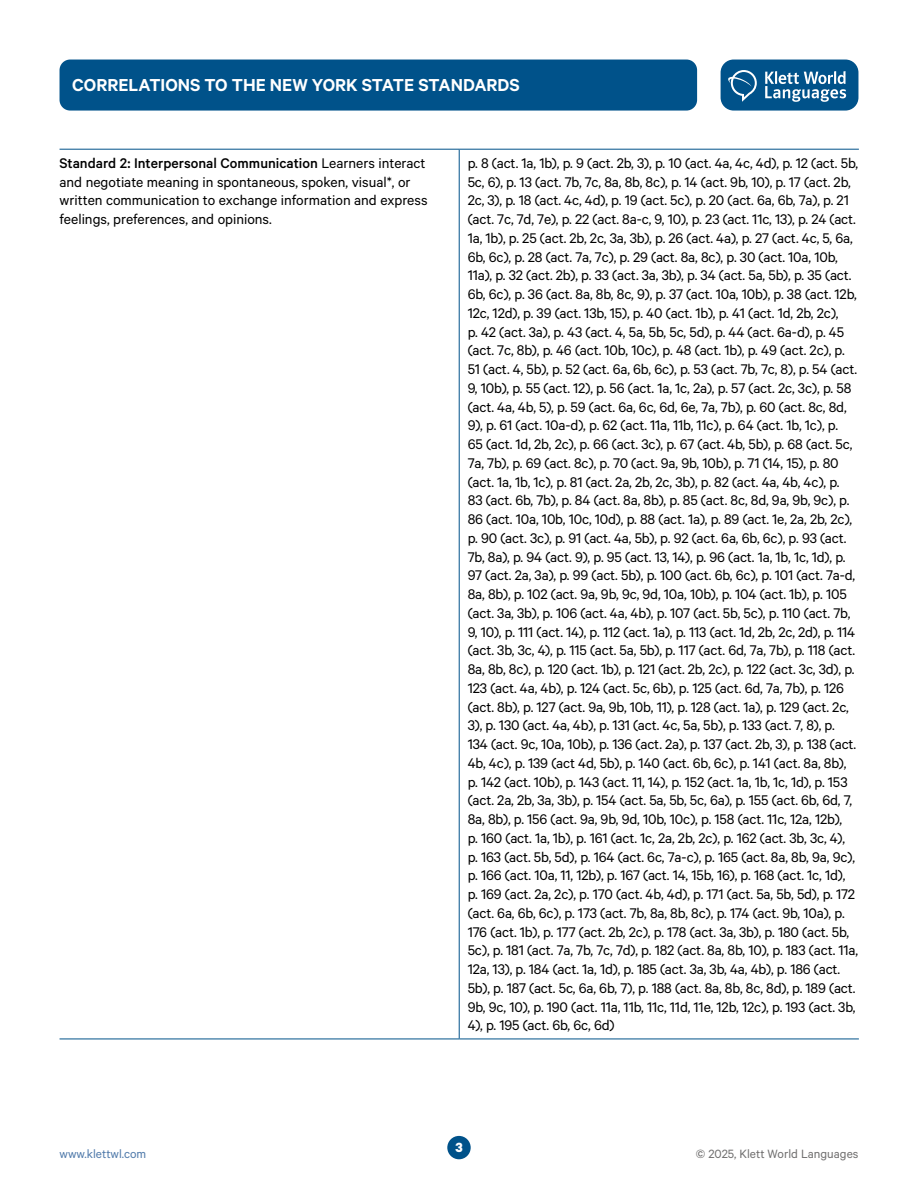
<style>
.page{position:relative;width:918px;height:1188px;background:#fff}
.page>*{position:absolute;margin:0;border:0;box-sizing:border-box;transform-origin:0 0}
.t1{font:600 19.5px "Calibre";color:#fff}
._000_tablas_texto_1_5_medium{font:15.75px/18.8px "Calibre";letter-spacing:-.01em;color:#000}
._000_tablas_texto{font:15.75px/18.8px "Calibre";color:#000}
.t2{font:700 15px "Calibre";color:#fff}
.t3{font:13.5px "Calibre";color:#706f6f}
.t4{font:13.5px "Calibre";color:#517bab}
.s1{font-weight:500}
</style>
<div class="page">
<div style="left:447px;top:1136px;width:24px;height:23px;background:#00528a;border-radius:50%"></div>
<div style="left:721px;top:60px;width:137px;height:51px;background:#00528a;border-radius:13px"></div>
<svg style="left:765px;top:71px;width:81px;height:31px"></svg>
<svg style="left:728px;top:70px;width:29px;height:32px"></svg>
<div style="left:60px;top:60px;width:637px;height:51px;background:#00528a;border-radius:11px"></div>
<hr style="left:459px;top:149px;width:400px;height:1px;background:#00528a">
<hr style="left:459px;top:1039px;width:400px;height:1px;background:#00528a">
<hr style="left:60px;top:149px;width:399px;height:1px;background:#00528a">
<hr style="left:459px;top:150px;width:1px;height:889px;background:#00528a">
<hr style="left:60px;top:1039px;width:399px;height:1px;background:#00528a">
<p class="t1" style="left:72px;top:74px;width:449px">CORRELATIONS TO THE NEW YORK STATE STANDARDS</p>
<p class="_000_tablas_texto" style="left:60px;top:153px;width:370px"><span class="s1">Standard 2: Interpersonal Communication</span> Learners interact and negotiate meaning in spontaneous, spoken, visual*, or written communication to exchange information and express feelings, preferences, and opinions.</p>
<p class="_000_tablas_texto_1_5_medium" style="left:468px;top:153px;width:392px">p. 8 (act. 1a, 1b), p. 9 (act. 2b, 3), p. 10 (act. 4a, 4c, 4d), p. 12 (act. 5b, 5c, 6), p. 13 (act. 7b, 7c, 8a, 8b, 8c), p. 14 (act. 9b, 10), p. 17 (act. 2b, 2c, 3), p. 18 (act. 4c, 4d), p. 19 (act. 5c), p. 20 (act. 6a, 6b, 7a), p. 21 (act. 7c, 7d, 7e), p. 22 (act. 8a-c, 9, 10), p. 23 (act. 11c, 13), p. 24 (act.<br>1a, 1b), p. 25 (act. 2b, 2c, 3a, 3b), p. 26 (act. 4a), p. 27 (act. 4c, 5, 6a, 6b, 6c), p. 28 (act. 7a, 7c), p. 29 (act. 8a, 8c), p. 30 (act. 10a, 10b, 11a), p. 32 (act. 2b), p. 33 (act. 3a, 3b), p. 34 (act. 5a, 5b), p. 35 (act.<br>6b, 6c), p. 36 (act. 8a, 8b, 8c, 9), p. 37 (act. 10a, 10b), p. 38 (act. 12b, 12c, 12d), p. 39 (act. 13b, 15), p. 40 (act. 1b), p. 41 (act. 1d, 2b, 2c),<br>p. 42 (act. 3a), p. 43 (act. 4, 5a, 5b, 5c, 5d), p. 44 (act. 6a-d), p. 45 (act. 7c, 8b), p. 46 (act. 10b, 10c), p. 48 (act. 1b), p. 49 (act. 2c), p.<br>51 (act. 4, 5b), p. 52 (act. 6a, 6b, 6c), p. 53 (act. 7b, 7c, 8), p. 54 (act.<br>9, 10b), p. 55 (act. 12), p. 56 (act. 1a, 1c, 2a), p. 57 (act. 2c, 3c), p. 58 (act. 4a, 4b, 5), p. 59 (act. 6a, 6c, 6d, 6e, 7a, 7b), p. 60 (act. 8c, 8d, 9), p. 61 (act. 10a-d), p. 62 (act. 11a, 11b, 11c), p. 64 (act. 1b, 1c), p.<br>65 (act. 1d, 2b, 2c), p. 66 (act. 3c), p. 67 (act. 4b, 5b), p. 68 (act. 5c, 7a, 7b), p. 69 (act. 8c), p. 70 (act. 9a, 9b, 10b), p. 71 (14, 15), p. 80 (act. 1a, 1b, 1c), p. 81 (act. 2a, 2b, 2c, 3b), p. 82 (act. 4a, 4b, 4c), p.<br>83 (act. 6b, 7b), p. 84 (act. 8a, 8b), p. 85 (act. 8c, 8d, 9a, 9b, 9c), p.<br>86 (act. 10a, 10b, 10c, 10d), p. 88 (act. 1a), p. 89 (act. 1e, 2a, 2b, 2c), p. 90 (act. 3c), p. 91 (act. 4a, 5b), p. 92 (act. 6a, 6b, 6c), p. 93 (act.<br>7b, 8a), p. 94 (act. 9), p. 95 (act. 13, 14), p. 96 (act. 1a, 1b, 1c, 1d), p.<br>97 (act. 2a, 3a), p. 99 (act. 5b), p. 100 (act. 6b, 6c), p. 101 (act. 7a-d, 8a, 8b), p. 102 (act. 9a, 9b, 9c, 9d, 10a, 10b), p. 104 (act. 1b), p. 105 (act. 3a, 3b), p. 106 (act. 4a, 4b), p. 107 (act. 5b, 5c), p. 110 (act. 7b, 9, 10), p. 111 (act. 14), p. 112 (act. 1a), p. 113 (act. 1d, 2b, 2c, 2d), p. 114 (act. 3b, 3c, 4), p. 115 (act. 5a, 5b), p. 117 (act. 6d, 7a, 7b), p. 118 (act.<br>8a, 8b, 8c), p. 120 (act. 1b), p. 121 (act. 2b, 2c), p. 122 (act. 3c, 3d), p.<br>123 (act. 4a, 4b), p. 124 (act. 5c, 6b), p. 125 (act. 6d, 7a, 7b), p. 126 (act. 8b), p. 127 (act. 9a, 9b, 10b, 11), p. 128 (act. 1a), p. 129 (act. 2c, 3), p. 130 (act. 4a, 4b), p. 131 (act. 4c, 5a, 5b), p. 133 (act. 7, 8), p.<br>134 (act. 9c, 10a, 10b), p. 136 (act. 2a), p. 137 (act. 2b, 3), p. 138 (act.<br>4b, 4c), p. 139 (act 4d, 5b), p. 140 (act. 6b, 6c), p. 141 (act. 8a, 8b), p. 142 (act. 10b), p. 143 (act. 11, 14), p. 152 (act. 1a, 1b, 1c, 1d), p. 153 (act. 2a, 2b, 3a, 3b), p. 154 (act. 5a, 5b, 5c, 6a), p. 155 (act. 6b, 6d, 7, 8a, 8b), p. 156 (act. 9a, 9b, 9d, 10b, 10c), p. 158 (act. 11c, 12a, 12b),<br>p. 160 (act. 1a, 1b), p. 161 (act. 1c, 2a, 2b, 2c), p. 162 (act. 3b, 3c, 4), p. 163 (act. 5b, 5d), p. 164 (act. 6c, 7a-c), p. 165 (act. 8a, 8b, 9a, 9c), p. 166 (act. 10a, 11, 12b), p. 167 (act. 14, 15b, 16), p. 168 (act. 1c, 1d), p. 169 (act. 2a, 2c), p. 170 (act. 4b, 4d), p. 171 (act. 5a, 5b, 5d), p. 172 (act. 6a, 6b, 6c), p. 173 (act. 7b, 8a, 8b, 8c), p. 174 (act. 9b, 10a), p.<br>176 (act. 1b), p. 177 (act. 2b, 2c), p. 178 (act. 3a, 3b), p. 180 (act. 5b, 5c), p. 181 (act. 7a, 7b, 7c, 7d), p. 182 (act. 8a, 8b, 10), p. 183 (act. 11a, 12a, 13), p. 184 (act. 1a, 1d), p. 185 (act. 3a, 3b, 4a, 4b), p. 186 (act.<br>5b), p. 187 (act. 5c, 6a, 6b, 7), p. 188 (act. 8a, 8b, 8c, 8d), p. 189 (act.<br>9b, 9c, 10), p. 190 (act. 11a, 11b, 11c, 11d, 11e, 12b, 12c), p. 193 (act. 3b, 4), p. 195 (act. 6b, 6c, 6d)</p>
<p class="t2" style="left:455px;top:1138px;width:9px">3</p>
<p class="t4" style="left:60px;top:1146px;width:88px">www.klettwl.com</p>
<p class="t3" style="left:696px;top:1146px;width:164px">© 2025, Klett World Languages</p>
</div>
